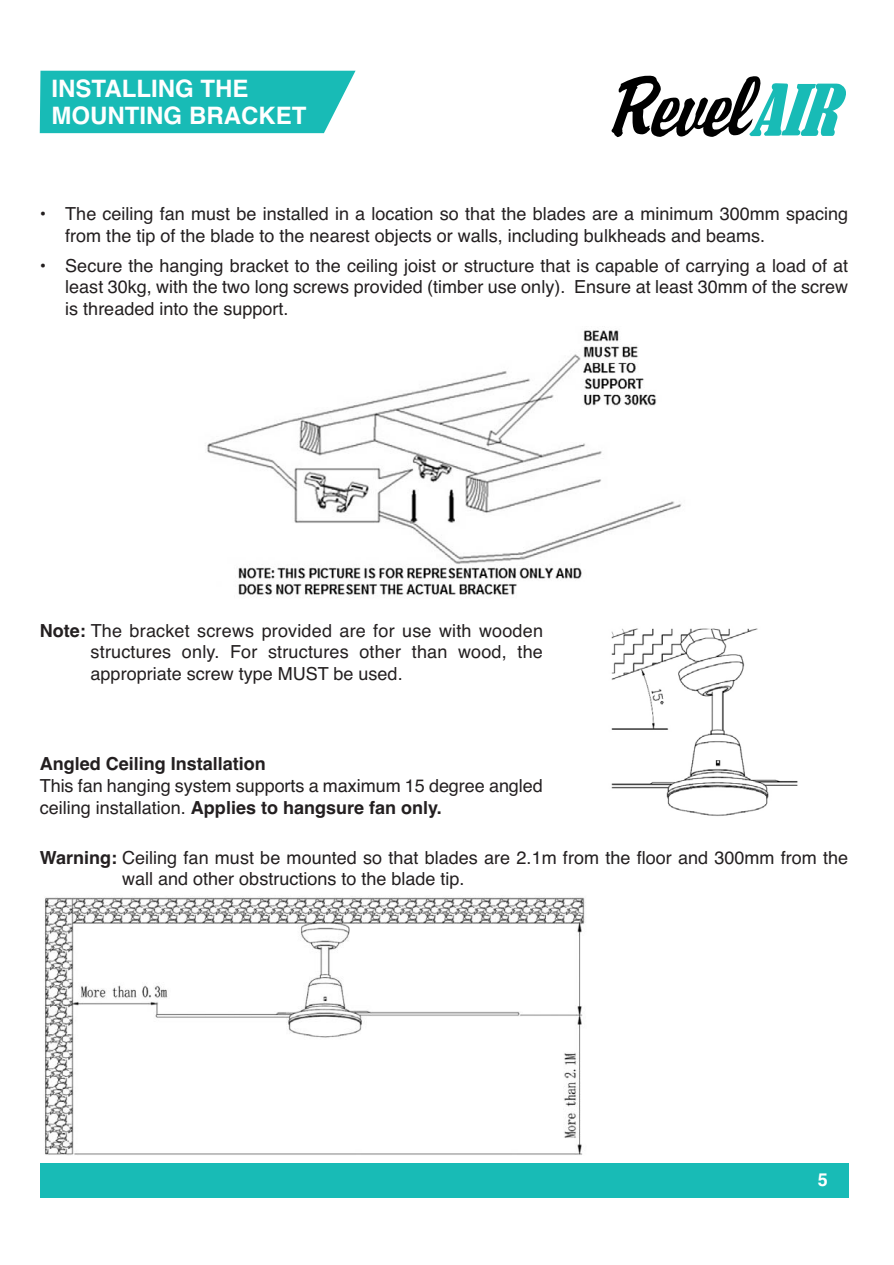
<style>
.page{position:relative;width:894px;height:1265px;background:#fff}
.page>*{position:absolute;margin:0;border:0;box-sizing:border-box;transform-origin:0 0}
.t1{font:700 24px/27px "Helvetica";color:#fff}
.t2{font:18px/21.6px "Helvetica";color:#231f20}
.t3{font:700 18px "Helvetica";color:#231f20}
.t4{font:700 18px "Helvetica";color:#fff}
.s1{font-weight:700}
</style>
<div class="page">
<div style="left:40px;top:1164px;width:808px;height:34px;background:#18bbb6"></div>
<svg style="left:611px;top:76px;width:234px;height:61px"></svg>
<div style="left:40px;top:71px;width:315px;height:62px;background:#18bbb6"></div>
<img style="left:207px;top:330px;width:475px;height:268px">
<img style="left:44px;top:897px;width:541px;height:258px">
<img style="left:611px;top:628px;width:187px;height:188px">
<h1 class="t1" style="left:52px;top:77px;width:256px">INSTALLING THE<br>MOUNTING BRACKET</h1>
<p class="t2" style="left:65px;top:205px;width:784px;text-indent:-26px">• The ceiling fan must be installed in a location so that the blades are a minimum 300mm spacing from the tip of the blade to the nearest objects or walls, including bulkheads and beams.</p>
<p class="t2" style="left:65px;top:256px;width:784px;text-align:justify;text-indent:-26px">• Secure the hanging bracket to the ceiling joist or structure that is capable of carrying a load of at least 30kg, with the two long screws provided (timber use only). Ensure at least 30mm of the screw is threaded into the support.</p>
<p class="t2" style="left:91px;top:621px;width:454px;text-align:justify;text-indent:-51px"><span class="s1">Note:</span> The bracket screws provided are for use with wooden structures only. For structures other than wood, the appropriate screw type MUST be used.</p>
<p class="t3" style="left:40px;top:757px;width:228px">Angled Ceiling Installation</p>
<p class="t2" style="left:40px;top:776px;width:504px">This fan hanging system supports a maximum 15 degree angled ceiling installation. <span class="s1">Applies to hangsure fan only.</span></p>
<p class="t2" style="left:122px;top:848px;width:727px;text-indent:-82px"><span class="s1">Warning:</span> Ceiling fan must be mounted so that blades are 2.1m from the floor and 300mm from the wall and other obstructions to the blade tip.</p>
<p class="t4" style="left:817px;top:1173px;width:12px">5</p>
</div>
